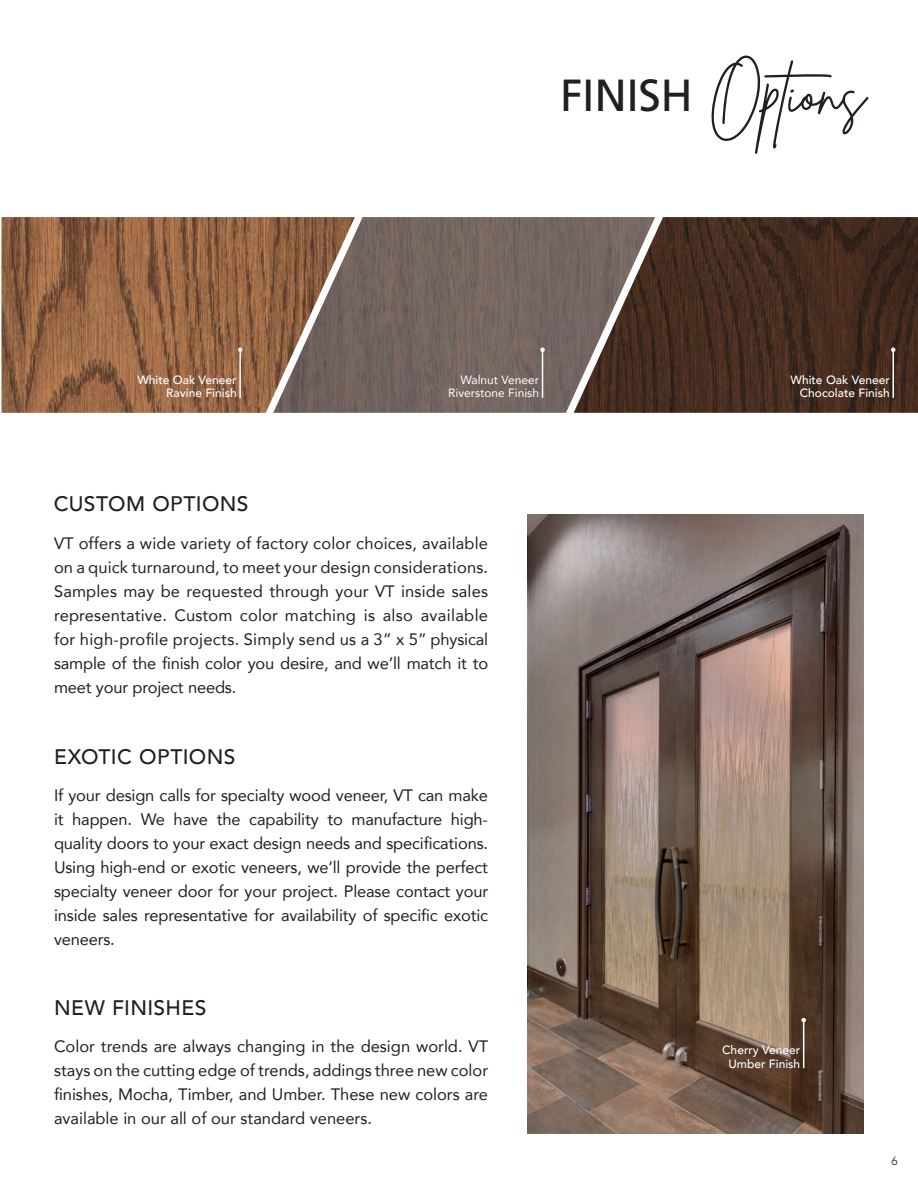
<style>
.page{position:relative;width:918px;height:1188px;background:#fff}
.page>*{position:absolute;margin:0;border:0;box-sizing:border-box;transform-origin:0 0}
.t1{font:60px "Brittany Signature";letter-spacing:-.01em;color:#231f20}
.t2{font:500 21px "Avenir";letter-spacing:.015em;color:#231f20}
.t3{font:16.5px/24px "Avenir";letter-spacing:-.01em;color:#231f20;text-align:justify}
.t4{font:500 12px/13.5px "Avenir";color:#fff;text-align:right}
.t5{font:12px/13.5px "Avenir";color:#fff;text-align:right}
.t6{font:300 12px "Avenir";color:#231f20}
.s1{font-family:"Frutiger LT Pro";font-size:45px}
</style>
<div class="page">
<img style="left:527px;top:514px;width:337px;height:620px">
<img style="left:355px;top:217px;width:219px;height:196px">
<img style="left:574px;top:217px;width:344px;height:196px">
<img style="left:2px;top:217px;width:353px;height:196px">
<hr style="left:239px;top:350px;width:2px;height:48px;background:#fff">
<svg style="left:238px;top:348px;width:4px;height:4px"></svg>
<hr style="left:803px;top:1020px;width:1px;height:48px;background:#fff">
<svg style="left:801px;top:1018px;width:5px;height:4px"></svg>
<hr style="left:892px;top:350px;width:2px;height:48px;background:#fff">
<svg style="left:891px;top:348px;width:5px;height:4px"></svg>
<hr style="left:542px;top:350px;width:1px;height:48px;background:#fff">
<svg style="left:540px;top:348px;width:5px;height:4px"></svg>
<h1 class="t1" style="left:560px;top:55px;width:307px"><span class="s1">FINISH</span> Options</h1>
<p class="t4" style="left:137px;top:372px;width:101px">White Oak Veneer<br>Ravine Finish</p>
<p class="t2" style="left:54px;top:486px;width:196px">CUSTOM OPTIONS</p>
<p class="t5" style="left:448px;top:373px;width:92px">Walnut Veneer<br>Riverstone Finish</p>
<p class="t3" style="left:54px;top:530px;width:436px">VT offers a wide variety of factory color choices, available on a quick turnaround, to meet your design considerations.<br>Samples may be requested through your VT inside sales representative. Custom color matching is also available for high-profile projects. Simply send us a 3” x 5” physical sample of the finish color you desire, and we’ll match it to meet your project needs.</p>
<p class="t2" style="left:54px;top:738px;width:183px">EXOTIC OPTIONS</p>
<p class="t3" style="left:54px;top:783px;width:436px">If your design calls for specialty wood veneer, VT can make it happen. We have the capability to manufacture high&shy;quality doors to your exact design needs and specifications.<br>Using high-end or exotic veneers, we’ll provide the perfect specialty veneer door for your project. Please contact your inside sales representative for availability of specific exotic veneers.</p>
<p class="t2" style="left:54px;top:990px;width:154px">NEW FINISHES</p>
<p class="t3" style="left:54px;top:1033px;width:436px">Color trends are always changing in the design world. VT stays on the cutting edge of trends, addings three new color finishes, Mocha, Timber, and Umber. These new colors are available in our all of our standard veneers.</p>
<p class="t4" style="left:790px;top:372px;width:101px">White Oak Veneer<br>Chocolate Finish</p>
<p class="t4" style="left:722px;top:1043px;width:80px;text-align:center">Cherry Veneer<br>Umber Finish</p>
<p class="t6" style="left:891px;top:1154px;width:8px">6</p>
</div>
